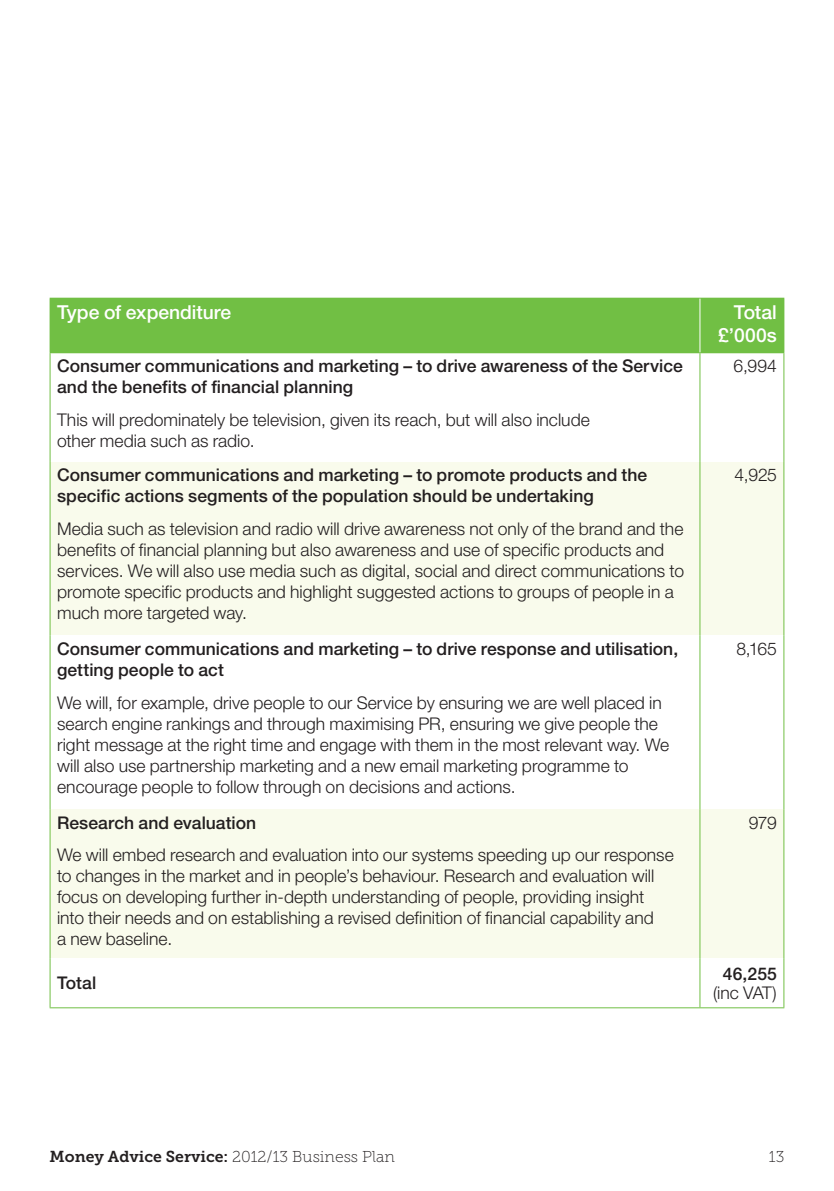
<style>
.page{position:relative;width:834px;height:1191px;background:#fff}
.page>*{position:absolute;margin:0;border:0;box-sizing:border-box;transform-origin:0 0}
.t1{font:500 19.25px/22.8px "Helvetica Neue LT Std";color:#fff;text-align:right}
.t2{font:300 17.5px/21px "Helvetica Neue LT Std";color:#231f20}
.t3{font:500 17.5px/21px "Helvetica Neue LT Std";color:#231f20}
.t4{font:15.75px "Museo Slab 700";color:#231f20}
.t5{font:15.75px "Museo Slab 100";color:#231f20}
.s1{font-weight:500}
.s2{font-family:"Museo Slab 100"}
</style>
<div class="page">
<div style="left:50px;top:462px;width:649px;height:173px;background:#f9fbec"></div>
<div style="left:699px;top:462px;width:84px;height:173px;background:#f9fbec"></div>
<div style="left:50px;top:809px;width:649px;height:149px;background:#f9fbec"></div>
<div style="left:699px;top:809px;width:84px;height:149px;background:#f9fbec"></div>
<hr style="left:50px;top:353px;width:1px;height:109px;background:#71bf44">
<hr style="left:783px;top:353px;width:1px;height:109px;background:#71bf44">
<hr style="left:50px;top:462px;width:1px;height:173px;background:#71bf44">
<hr style="left:783px;top:462px;width:1px;height:173px;background:#71bf44">
<hr style="left:50px;top:635px;width:1px;height:174px;background:#71bf44">
<hr style="left:783px;top:635px;width:1px;height:174px;background:#71bf44">
<hr style="left:50px;top:809px;width:1px;height:149px;background:#71bf44">
<hr style="left:783px;top:809px;width:1px;height:149px;background:#71bf44">
<hr style="left:50px;top:958px;width:1px;height:49px;background:#71bf44">
<hr style="left:783px;top:958px;width:1px;height:49px;background:#71bf44">
<hr style="left:783px;top:299px;width:1px;height:53px;background:#71bf44">
<hr style="left:699px;top:353px;width:1px;height:109px;background:#71bf44">
<hr style="left:699px;top:462px;width:1px;height:173px;background:#71bf44">
<hr style="left:699px;top:635px;width:1px;height:174px;background:#71bf44">
<hr style="left:699px;top:809px;width:1px;height:149px;background:#71bf44">
<hr style="left:699px;top:958px;width:1px;height:49px;background:#71bf44">
<hr style="left:50px;top:1007px;width:649px;height:1px;background:#71bf44">
<hr style="left:699px;top:1007px;width:85px;height:1px;background:#71bf44">
<hr style="left:699px;top:352px;width:85px;height:1px;background:#71bf44">
<hr style="left:699px;top:298px;width:85px;height:1px;background:#71bf44">
<div style="left:699px;top:298px;width:84px;height:55px;background:#71bf44"></div>
<div style="left:50px;top:298px;width:649px;height:55px;background:#71bf44"></div>
<hr style="left:699px;top:299px;width:1px;height:53px;background:#fff">
<p class="t1" style="left:57px;top:300px;width:176px">Type of expenditure</p>
<p class="t1" style="left:718px;top:300px;width:60px">Total £’000s</p>
<p class="t3" style="left:57px;top:355px;width:627px">Consumer communications and marketing – to drive awareness of the Service and the benefits of financial planning</p>
<p class="t2" style="left:57px;top:408px;width:534px">This will predominately be television, given its reach, but will also include other media such as radio.</p>
<p class="t3" style="left:57px;top:464px;width:591px">Consumer communications and marketing – to promote products and the specific actions segments of the population should be undertaking</p>
<p class="t2" style="left:57px;top:518px;width:628px">Media such as television and radio will drive awareness not only of the brand and the benefits of financial planning but also awareness and use of specific products and services. We will also use media such as digital, social and direct communications to promote specific products and highlight suggested actions to groups of people in a much more targeted way.</p>
<p class="t3" style="left:57px;top:638px;width:622px">Consumer communications and marketing – to drive response and utilisation, getting people to act</p>
<p class="t2" style="left:57px;top:691px;width:613px">We will, for example, drive people to our Service by ensuring we are well placed in search engine rankings and through maximising PR, ensuring we give people the right message at the right time and engage with them in the most relevant way. We will also use partnership marketing and a new email marketing programme to encourage people to follow through on decisions and actions.</p>
<p class="t2" style="left:57px;top:806px;width:618px;line-height:32.4px"><span class="s1">Research and evaluation<br></span>We will embed research and evaluation into our systems speeding up our response</p>
<p class="t2" style="left:57px;top:865px;width:598px">to changes in the market and in people’s behaviour. Research and evaluation will focus on developing further in-depth understanding of people, providing insight into their needs and on establishing a revised definition of financial capability and a new baseline.</p>
<p class="t3" style="left:57px;top:972px;width:41px">Total</p>
<p class="t2" style="left:733px;top:355px;width:45px">6,994</p>
<p class="t2" style="left:734px;top:464px;width:44px">4,925</p>
<p class="t2" style="left:736px;top:638px;width:42px">8,165</p>
<p class="t2" style="left:748px;top:811px;width:30px">979</p>
<p class="t2" style="left:713px;top:963px;width:65px;line-height:19.2px;text-align:center"><span class="s1">46,255 </span>(inc VAT)</p>
<p class="t4" style="left:50px;top:1147px;width:346px">Money Advice Service: <span class="s2">2012/13 Business Plan</span></p>
<p class="t5" style="left:768px;top:1147px;width:17px">13</p>
</div>
